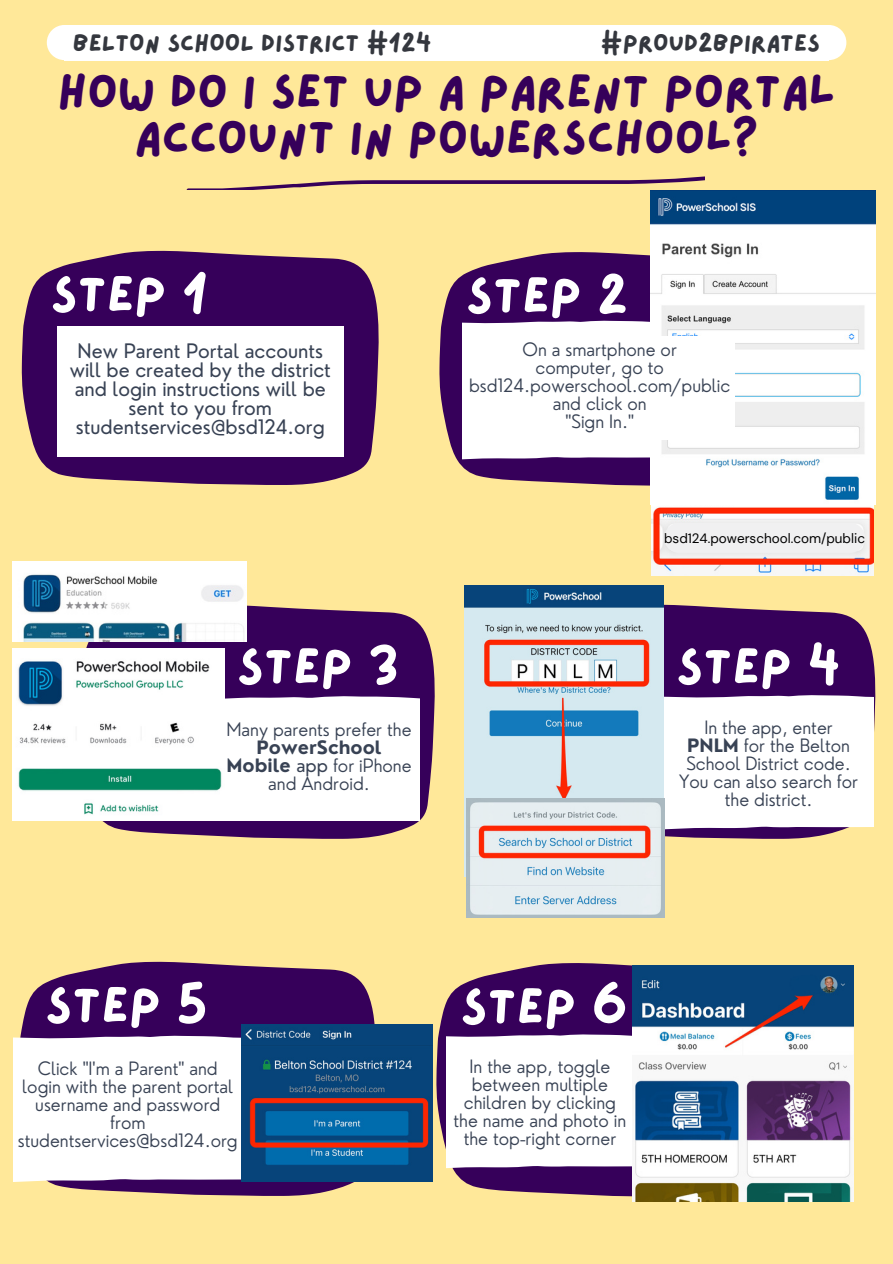
<style>
.page{position:relative;width:893px;height:1264px;background:#fff}
.page>*{position:absolute;margin:0;border:0;box-sizing:border-box;transform-origin:0 0}
.t1{font:50.55px "Lazydog";color:#fff}
.t2{font:47.25px/46.2px "Lazydog";color:#36005a;text-align:center}
.t3{font:24px "Lazydog";color:#34373e}
.t4{font:19.5px/19.2px "Nourd";color:#384254;text-align:center}
.t5{font:300 18px/18px "Nourd";color:#384254;text-align:center}
.t6{font:13.5px "DM Sans";color:#000}
.s1{font-weight:700}
.s2{font-weight:400}
</style>
<div class="page">
<div style="left:0;top:0;width:892px;height:1263px;background:#ffe899"></div>
<div style="left:47px;top:25px;width:35px;height:35px;background:#fff;border-radius:50%"></div>
<div style="left:811px;top:25px;width:35px;height:35px;background:#fff;border-radius:50%"></div>
<div style="left:64px;top:25px;width:764px;height:35px;background:#fff"></div>
<svg style="left:22px;top:251px;width:356px;height:234px;background:#522063"></svg>
<div style="left:57px;top:326px;width:286px;height:131px;background:#fff"></div>
<svg style="left:187px;top:176px;width:517px;height:14px"></svg>
<svg style="left:439px;top:252px;width:211px;height:234px;fill:#36005a"></svg>
<img style="left:651px;top:504px;width:222px;height:71px">
<svg style="left:78px;top:604px;width:356px;height:234px;background:#572768"></svg>
<svg style="left:663px;top:604px;width:212px;height:234px;background:#4d1b63"></svg>
<svg style="left:20px;top:961px;width:355px;height:234px;fill:#36005a"></svg>
<svg style="left:436px;top:963px;width:196px;height:233px;fill:#36005a"></svg>
<div style="left:225px;top:694px;width:194px;height:126px;background:#fff"></div>
<img style="left:12px;top:561px;width:234px;height:80px">
<img style="left:12px;top:648px;width:213px;height:172px">
<div style="left:664px;top:523px;width:200px;height:30px;background:#f0f0f1;border-radius:15px"></div>
<img style="left:650px;top:190px;width:225px;height:314px">
<svg style="left:462px;top:319px;width:296px;height:144px;background:#f5f4f7"></svg>
<div style="left:664px;top:693px;width:209px;height:140px;background:#fff"></div>
<img style="left:464px;top:585px;width:199px;height:291px">
<img style="left:466px;top:798px;width:198px;height:119px">
<div style="left:14px;top:1034px;width:227px;height:151px;background:#fff"></div>
<img style="left:242px;top:1024px;width:190px;height:156px">
<div style="left:446px;top:1033px;width:186px;height:139px;background:#fff"></div>
<img style="left:632px;top:965px;width:221px;height:236px">
<p class="t3" style="left:73px;top:32px;width:360px">BELTON SCHOOL DISTRICT #124</p>
<h3 class="t3" style="left:601px;top:32px;width:220px">#PROUD2BPIRATES</h3>
<p class="t2" style="left:58px;top:70px;width:779px">HOW DO I SET UP A PARENT PORTAL<br>ACCOUNT IN POWERSCHOOL?</p>
<h1 class="t1" style="left:50px;top:270px;width:159px">STEP 1</h1>
<p class="t4" style="left:70px;top:341px;width:263px">New Parent Portal accounts will be created by the district and login instructions will be sent to you from studentservices@bsd124.org</p>
<h2 class="t1" style="left:465px;top:271px;width:164px">STEP 2</h2>
<p class="t5" style="left:469px;top:340px;width:263px">On a smartphone or<br>computer, go to bsd124.powerschool.com/public and click on<br>"Sign In."</p>
<h3 class="t6" style="left:664px;top:530px;width:202px">bsd124.powerschool.com/public</h3>
<p class="t1" style="left:237px;top:642px;width:163px">STEP 3</p>
<p class="t1" style="left:676px;top:642px;width:166px">STEP 4</p>
<h1 class="t5" style="left:226px;top:720px;width:187px">Many parents prefer the<br><span class="s1">PowerSchool<br>Mobile</span> <span class="s2">app</span> for iPhone and Android.</h1>
<p class="t5" style="left:679px;top:718px;width:180px">In the app, enter<br><span class="s1">PNLM</span> for the Belton<br>School District code.<br>You can also search for the district.</p>
<p class="t1" style="left:45px;top:981px;width:164px">STEP 5</p>
<h2 class="t1" style="left:460px;top:982px;width:169px">STEP 6</h2>
<h1 class="t5" style="left:18px;top:1059px;width:221px">Click "I'm a Parent" and login with the parent portal username and password from studentservices@bsd124.org</h1>
<p class="t5" style="left:453px;top:1057px;width:174px">In the app, toggle between multiple children by clicking the name and photo in the top-right corner</p>
</div>
